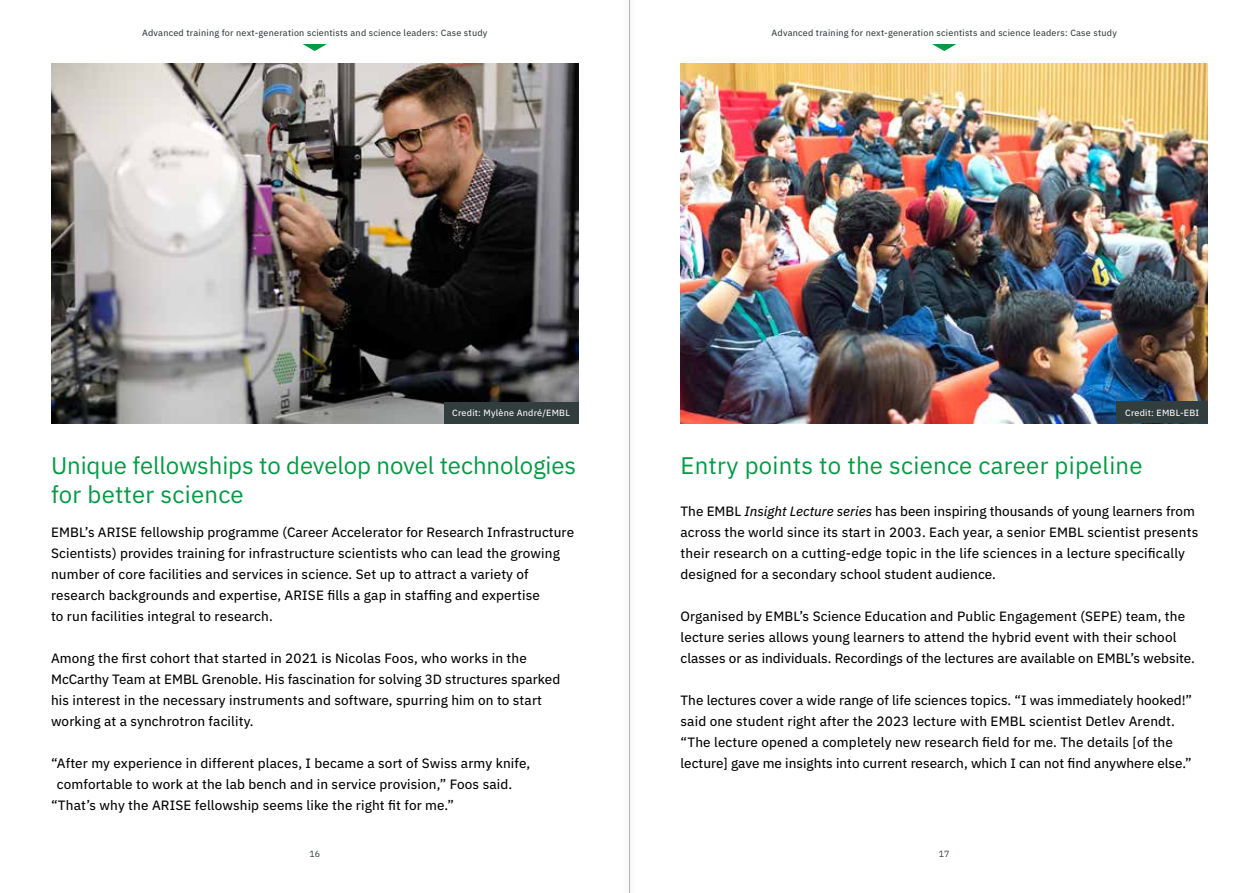
<style>
.page{position:relative;width:1259px;height:893px;background:#fff}
.page>*{position:absolute;margin:0;border:0;box-sizing:border-box;transform-origin:0 0}
.t1{font:24px/28.5px "IBM Plex Sans";letter-spacing:.005em;color:#009b43}
.t2{font:13.5px/21px "IBM Plex Sans Text";letter-spacing:.01em;color:#000}
.t3{font:9px "IBM Plex Sans Text";letter-spacing:.025em;color:#323e3e}
.t4{font:9px "IBM Plex Sans Text";letter-spacing:.025em;color:#fff}
.t5{font:9px "IBM Plex Sans";color:#323e3e}
.s1{font-style:italic}
</style>
<div class="page">
<img style="left:51px;top:64px;width:527px;height:359px">
<img style="left:680px;top:64px;width:528px;height:359px">
<svg style="left:302px;top:44px;width:25px;height:7px"></svg>
<svg style="left:932px;top:44px;width:24px;height:7px"></svg>
<div style="left:444px;top:402px;width:134px;height:21px;background:#323e3e"></div>
<div style="left:1116px;top:402px;width:92px;height:21px;background:#323e3e"></div>
<div style="left:621px;top:0;width:17px;height:893px;background:#fbfbfb"></div>
<hr style="left:629px;top:0;width:1px;height:893px;background:#656a69">
<p class="t3" style="left:142px;top:25px;width:347px">Advanced training for next-generation scientists and science leaders: Case study</p>
<p class="t3" style="left:771px;top:25px;width:347px">Advanced training for next-generation scientists and science leaders: Case study</p>
<p class="t4" style="left:452px;top:406px;width:119px">Credit: Mylène André/EMBL</p>
<p class="t4" style="left:1125px;top:406px;width:76px">Credit: EMBL-EBI</p>
<h1 class="t1" style="left:51px;top:449px;width:527px">Unique fellowships to develop novel technologies for better science</h1>
<p class="t2" style="left:51px;top:521px;width:524px">EMBL’s ARISE fellowship programme (Career Accelerator for Research Infrastructure Scientists) provides training for infrastructure scientists who can lead the growing number of core facilities and services in science. Set up to attract a variety of research backgrounds and expertise, ARISE fills a gap in staffing and expertise<br>to run facilities integral to research.</p>
<p class="t2" style="left:51px;top:647px;width:511px">Among the first cohort that started in 2021 is Nicolas Foos, who works in the McCarthy Team at EMBL Grenoble. His fascination for solving 3D structures sparked his interest in the necessary instruments and software, spurring him on to start working at a synchrotron facility.</p>
<p class="t2" style="left:51px;top:752px;width:481px">“After my experience in different places, I became a sort of Swiss army knife,</p>
<p class="t2" style="left:57px;top:773px;width:457px">comfortable to work at the lab bench and in service provision,” Foos said.</p>
<p class="t2" style="left:51px;top:794px;width:404px">“That’s why the ARISE fellowship seems like the right fit for me.”</p>
<h1 class="t1" style="left:680px;top:449px;width:464px">Entry points to the science career pipeline</h1>
<p class="t2" style="left:680px;top:500px;width:519px">The EMBL <span class="s1">Insight Lecture series</span> has been inspiring thousands of young learners from across the world since its start in 2003. Each year, a senior EMBL scientist presents their research on a cutting-edge topic in the life sciences in a lecture specifically designed for a secondary school student audience.</p>
<p class="t2" style="left:680px;top:605px;width:516px">Organised by EMBL’s Science Education and Public Engagement (SEPE) team, the lecture series allows young learners to attend the hybrid event with their school classes or as individuals. Recordings of the lectures are available on EMBL’s website.</p>
<p class="t2" style="left:680px;top:689px;width:513px">The lectures cover a wide range of life sciences topics. “I was immediately hooked!” said one student right after the 2023 lecture with EMBL scientist Detlev Arendt. “The lecture opened a completely new research field for me. The details [of the lecture] gave me insights into current research, which I can not find anywhere else.”</p>
<p class="t5" style="left:309px;top:847px;width:12px">16</p>
<p class="t5" style="left:939px;top:847px;width:12px">17</p>
</div>
